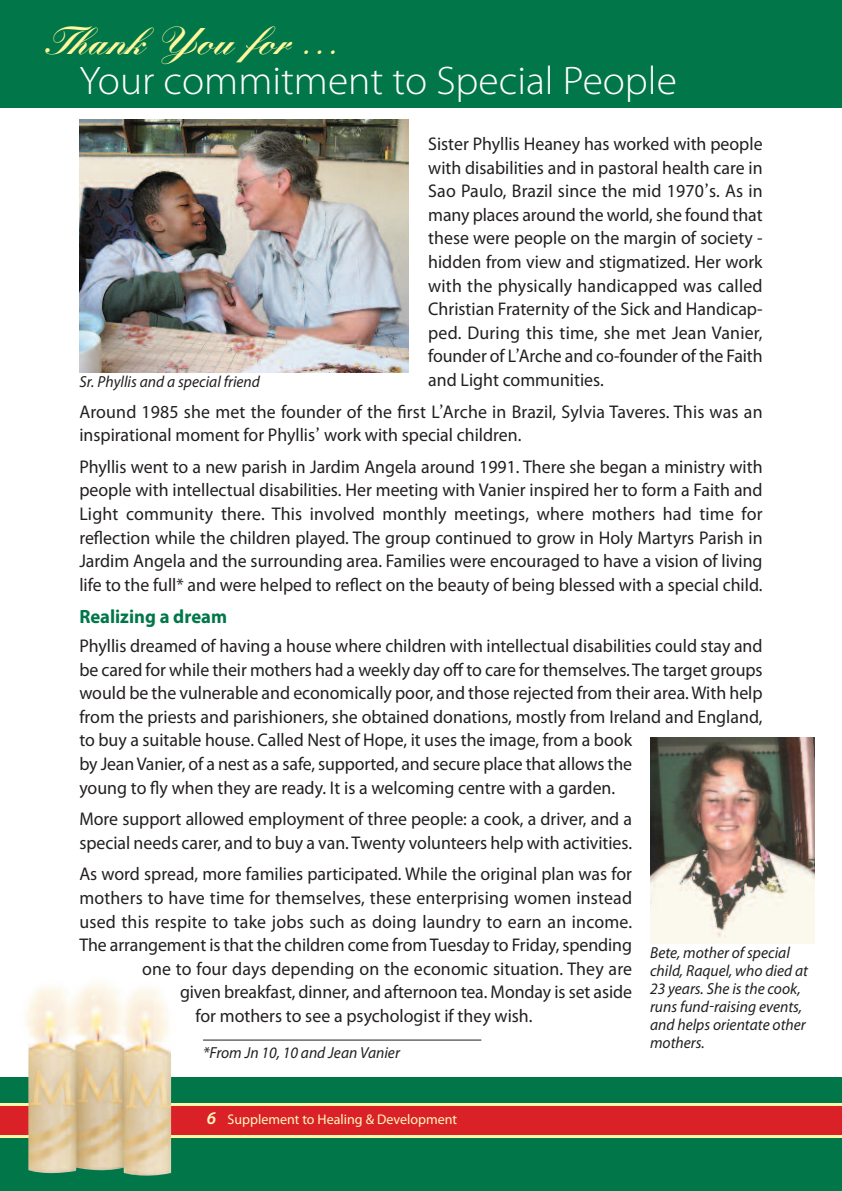
<style>
.page{position:relative;width:842px;height:1191px;background:#fff}
.page>*{position:absolute;margin:0;border:0;box-sizing:border-box;transform-origin:0 0}
.t1{font:300 40px "Myriad Pro";color:#fff;scale:1.04 1}
.t2{font:900 38px "Kuenstler Script";color:#fff79a}
.t3{font:700 19.2px "Myriad Pro";color:#007649}
.t4{font:18.4px/23.6px "Myriad Pro";color:#231f20}
.t5{font:italic 16px/18px "Myriad Pro";color:#231f20}
.t6{font:14px "Myriad Pro";color:#fff9bc}
.s1{font-family:"Utopia"}
.s2{font-weight:600;font-style:italic;font-size:18px}
</style>
<div class="page">
<div style="left:0;top:1077px;width:842px;height:114px;background:#007649"></div>
<svg style="left:0;top:1103px;width:842px;height:34px;background:#f9d491"></svg>
<div style="left:0;top:1106px;width:842px;height:28px;background:#db2128"></div>
<img style="left:15px;top:983px;width:166px;height:192px">
<div style="left:0;top:0;width:842px;height:108px;background:#007649"></div>
<hr style="left:203px;top:1039px;width:278px;height:1px;background:#231f20">
<img style="left:650px;top:737px;width:164px;height:206px">
<img style="left:79px;top:119px;width:329px;height:253px">
<h2 class="t2" style="left:45px;top:26px;width:298px">Thank You for ...</h2>
<h1 class="t1" style="left:79px;top:66px;width:576px">Your commitment to Special People</h1>
<p class="t4" style="left:428px;top:133px;width:336px;text-align:justify">Sister Phyllis Heaney has worked with people with disabilities and in pastoral health care in Sao Paulo, Brazil since the mid 1970<span class="s1">’</span>s. As in many places around the world, she found that these were people on the margin of society - hidden from view and stigmatized. Her work with the physically handicapped was called Christian Fraternity of the Sick and Handicap&shy;ped. During this time, she met Jean Vanier, founder of l<span class="s1">’</span>Arche and co-founder of the Faith and light communities.</p>
<p class="t4" style="left:79px;top:401px;width:685px">Around 1985 she met the founder of the first l<span class="s1">’</span>Arche in Brazil, Sylvia Taveres. This was an inspirational moment for Phyllis<span class="s1">’</span> work with special children.</p>
<p class="t4" style="left:79px;top:456px;width:685px;text-align:justify">Phyllis went to a new parish in Jardim Angela around 1991. There she began a ministry with people with intellectual disabilities. Her meeting with Vanier inspired her to form a Faith and light community there. This involved monthly meetings, where mothers had time for reflection while the children played. The group continued to grow in Holy Martyrs Parish in Jardim Angela and the surrounding area. Families were encouraged to have a vision of living life to the full* and were helped to reflect on the beauty of being blessed with a special child.</p>
<p class="t3" style="left:79px;top:609px;width:149px">Realizing a dream</p>
<p class="t4" style="left:79px;top:635px;width:685px">Phyllis dreamed of having a house where children with intellectual disabilities could stay and be cared for while their mothers had a weekly day off to care for themselves. The target groups would be the vulnerable and economically poor, and those rejected from their area. With help from the priests and parishioners, she obtained donations, mostly from Ireland and England, to buy a suitable house. Called Nest of Hope, it uses the image, from a book<br>by JeanVanier, of a nest as a safe, supported, and secure place that allows the<br>young to fly when they are ready. It is a welcoming centre with a garden.</p>
<p class="t4" style="left:79px;top:808px;width:554px">More support allowed employment of three people: a cook, a driver, and a special needs carer, and to buy a van. Twenty volunteers help with activities.</p>
<p class="t4" style="left:79px;top:864px;width:554px">As word spread, more families participated. While the original plan was for</p>
<p class="t4" style="left:79px;top:887px;width:554px">mothers to have time for themselves, these enterprising women instead</p>
<p class="t4" style="left:79px;top:911px;width:554px">used this respite to take jobs such as doing laundry to earn an income.</p>
<p class="t4" style="left:79px;top:934px;width:554px">The arrangement is that the children come fromTuesday to Friday, spending</p>
<p class="t4" style="left:142px;top:958px;width:491px">one to four days depending on the economic situation. They are</p>
<p class="t4" style="left:180px;top:982px;width:453px">given breakfast, dinner, and afternoon tea. Monday is set aside</p>
<p class="t4" style="left:195px;top:1005px;width:339px">for mothers to see a psychologist if they wish.</p>
<p class="t5" style="left:80px;top:374px;width:182px">Sr. Phyllis and a special friend</p>
<p class="t5" style="left:650px;top:945px;width:160px">Bete, mother ofspecial child, Raquel, who died at<br>23 years. She is the cook, runs fund-raising events, and helps orientate other mothers.</p>
<p class="t5" style="left:203px;top:1044px;width:198px">*From Jn 10, 10 and Jean Vanier</p>
<p class="t6" style="left:207px;top:1114px;width:252px"><span class="s2">6</span> Supplement to Healing &amp; Development</p>
</div>
